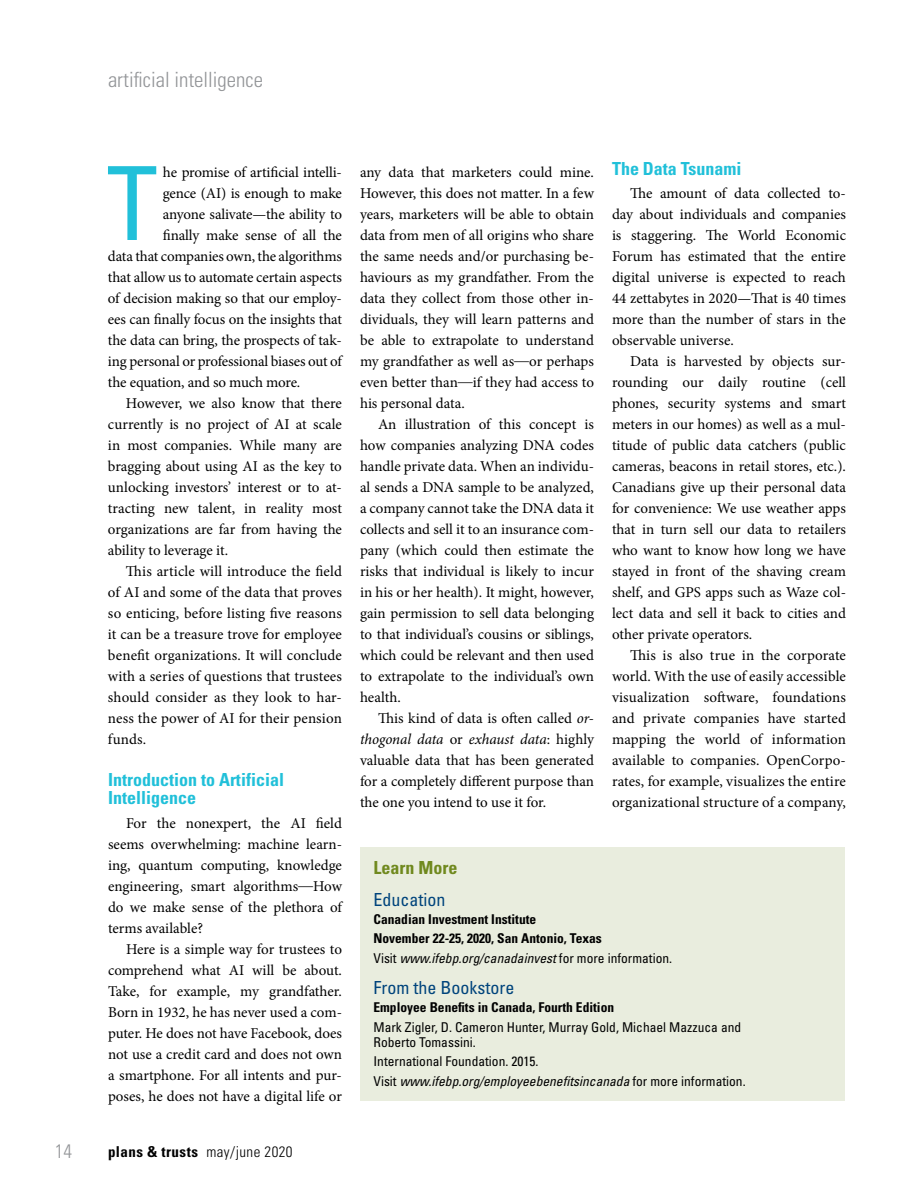
<style>
.page{position:relative;width:918px;height:1188px;background:#fff}
.page>*{position:absolute;margin:0;border:0;box-sizing:border-box;transform-origin:0 0}
.t1{font:condensed 102.3px "Univers LT Std";color:#21c0d9}
.t2{font:300 condensed 21px "Univers LT Std";color:#939598}
.t3{font:300 condensed 19.5px "Univers LT Std";color:#939598}
.t4{font:700 condensed 18px/18px "Univers LT Std";color:#21c0d9}
.t5{font:condensed 18px "Univers LT Std";color:#00447c}
.t6{font:700 condensed 18px "Univers LT Std";color:#70891e}
.t7{font:15px/21px "Minion Pro";letter-spacing:-.005em;color:#000;text-align:justify}
.t8{font:700 condensed 15px "Univers LT Std";letter-spacing:.03em;color:#000}
.t9{font:condensed 13.5px/15px "Univers LT Std";color:#000}
.t10{font:700 condensed 13.5px/19.5px "Univers LT Std";color:#000}
.s1{font-family:"Univers LT Std";font-weight:300;font-stretch:condensed}
.s2{font-weight:300}
.s3{font-style:italic}
.s4{font-weight:400}
.s5{font-weight:400;font-style:italic}
</style>
<div class="page">
<div style="left:360px;top:848px;width:484px;height:253px;background:#e9edde"></div>
<h2 class="t2" style="left:108px;top:67px;width:157px">artificial intelligence</h2>
<h1 class="t1" style="left:107px;top:139px;width:53px">T</h1>
<p class="t7" style="left:163px;top:162px;width:181px">he promise of artificial intelli-</p>
<p class="t7" style="left:163px;top:183px;width:181px">gence (AI) is enough to make</p>
<p class="t7" style="left:163px;top:204px;width:181px">anyone salivate—the ability to</p>
<p class="t7" style="left:163px;top:225px;width:181px">finally make sense of all the</p>
<p class="t7" style="left:108px;top:246px;width:235px">data that companies own, the algorithms</p>
<p class="t7" style="left:108px;top:267px;width:236px">that allow us to automate certain aspects</p>
<p class="t7" style="left:108px;top:288px;width:235px">of decision making so that our employ-</p>
<p class="t7" style="left:108px;top:309px;width:236px">ees can finally focus on the insights that</p>
<p class="t7" style="left:108px;top:330px;width:236px">the data can bring, the prospects of tak-</p>
<p class="t7" style="left:108px;top:351px;width:236px">ing personal or professional biases out of</p>
<p class="t7" style="left:108px;top:372px;width:194px">the equation, and so much more.</p>
<p class="t7" style="left:126px;top:393px;width:218px">However, we also know that there</p>
<p class="t7" style="left:108px;top:414px;width:236px">currently is no project of AI at scale</p>
<p class="t7" style="left:108px;top:435px;width:235px">in most companies. While many are</p>
<p class="t7" style="left:108px;top:456px;width:235px">bragging about using AI as the key to</p>
<p class="t7" style="left:108px;top:477px;width:236px">unlocking investors’ interest or to at-</p>
<p class="t7" style="left:108px;top:498px;width:236px">tracting new talent, in reality most</p>
<p class="t7" style="left:108px;top:519px;width:236px">organizations are far from having the</p>
<p class="t7" style="left:108px;top:540px;width:122px">ability to leverage it.</p>
<p class="t7" style="left:126px;top:561px;width:217px">This article will introduce the field</p>
<p class="t7" style="left:108px;top:582px;width:235px">of AI and some of the data that proves</p>
<p class="t7" style="left:108px;top:603px;width:236px">so enticing, before listing five reasons</p>
<p class="t7" style="left:108px;top:624px;width:236px">it can be a treasure trove for employee</p>
<p class="t7" style="left:108px;top:645px;width:236px">benefit organizations. It will conclude</p>
<p class="t7" style="left:108px;top:666px;width:236px">with a series of questions that trustees</p>
<p class="t7" style="left:108px;top:687px;width:235px">should consider as they look to har-</p>
<p class="t7" style="left:108px;top:708px;width:235px">ness the power of AI for their pension</p>
<p class="t7" style="left:108px;top:729px;width:40px">funds.</p>
<p class="t4" style="left:108px;top:771px;width:178px">Introduction to Artificial<br>Intelligence</p>
<p class="t7" style="left:108px;top:813px;width:236px;text-indent:18px">For the nonexpert, the AI field seems overwhelming: machine learn&shy;ing, quantum computing, knowledge engineering, smart algorithms<span class="s1">—</span>How do we make sense of the plethora of terms available?</p>
<p class="t7" style="left:108px;top:939px;width:236px;text-indent:18px">Here is a simple way for trustees to comprehend what AI will be about.<br>Take, for example, my grandfather.<br>Born in 1932, he has never used a com&shy;puter. He does not have Facebook, does not use a credit card and does not own a smartphone. For all intents and pur&shy;poses, he does not have a digital life or</p>
<h3 class="t3" style="left:55px;top:1139px;width:19px">14</h3>
<p class="t8" style="left:108px;top:1143px;width:186px">plans &amp; trusts <span class="s2">may/june 2020</span></p>
<p class="t7" style="left:360px;top:162px;width:236px">any data that marketers could mine.<br>However, this does not matter. In a few years, marketers will be able to obtain data from men of all origins who share the same needs and/or purchasing be&shy;haviours as my grandfather. From the data they collect from those other in&shy;dividuals, they will learn patterns and be able to extrapolate to understand my grandfather as well as<span class="s1">—</span>or perhaps even better than<span class="s1">—</span>if they had access to his personal data.</p>
<p class="t7" style="left:360px;top:414px;width:236px;text-indent:18px">An illustration of this concept is how companies analyzing DNA codes handle private data. When an individu&shy;al sends a DNA sample to be analyzed, a company cannot take the DNA data it collects and sell it to an insurance com&shy;pany (which could then estimate the risks that individual is likely to incur in his or her health). It might, however, gain permission to sell data belonging to that individual’s cousins or siblings, which could be relevant and then used to extrapolate to the individual’s own health.</p>
<p class="t7" style="left:360px;top:708px;width:236px;text-indent:18px">This kind of data is often called <span class="s3">or&shy;thogonal data</span> or <span class="s3">exhaust data</span>: highly valuable data that has been generated for a completely different purpose than the one you intend to use it for.</p>
<p class="t4" style="left:612px;top:160px;width:131px">The Data Tsunami</p>
<p class="t7" style="left:612px;top:183px;width:236px;text-indent:18px">The amount of data collected to&shy;day about individuals and companies is staggering. The World Economic Forum has estimated that the entire digital universe is expected to reach 44 zettabytes in 2020—That is 40 times more than the number of stars in the observable universe.</p>
<p class="t7" style="left:612px;top:351px;width:236px;text-indent:18px">Data is harvested by objects sur&shy;rounding our daily routine (cell phones, security systems and smart meters in our homes) as well as a mul&shy;titude of public data catchers (public cameras, beacons in retail stores, etc.).<br>Canadians give up their personal data for convenience: We use weather apps that in turn sell our data to retailers who want to know how long we have stayed in front of the shaving cream shelf, and GPS apps such as Waze col&shy;lect data and sell it back to cities and other private operators.</p>
<p class="t7" style="left:612px;top:645px;width:236px;text-indent:18px">This is also true in the corporate world. With the use of easily accessible visualization software, foundations and private companies have started mapping the world of information available to companies. OpenCorpo&shy;rates, for example, visualizes the entire organizational structure of a company,</p>
<p class="t6" style="left:374px;top:857px;width:85px">Learn More</p>
<p class="t5" style="left:374px;top:888px;width:73px">Education</p>
<p class="t10" style="left:374px;top:909px;width:300px">Canadian Investment Institute<br>November 22-25, 2020, San Antonio, Texas<br><span class="s4">Visit</span> <span class="s5">www.ifebp.org/canadainvest</span> <span class="s4">for more information.</span></p>
<p class="t5" style="left:374px;top:977px;width:142px">From the Bookstore</p>
<p class="t10" style="left:374px;top:998px;width:242px">Employee Benefits in Canada, Fourth Edition</p>
<p class="t9" style="left:374px;top:1019px;width:369px">Mark Zigler, D. Cameron Hunter, Murray Gold, Michael Mazzuca and<br>Roberto Tomassini.</p>
<p class="t9" style="left:374px;top:1052px;width:374px;line-height:19.5px">International Foundation. 2015.<br>Visit <span class="s3">www.ifebp.org/employeebenefitsincanada</span> for more information.</p>
</div>
